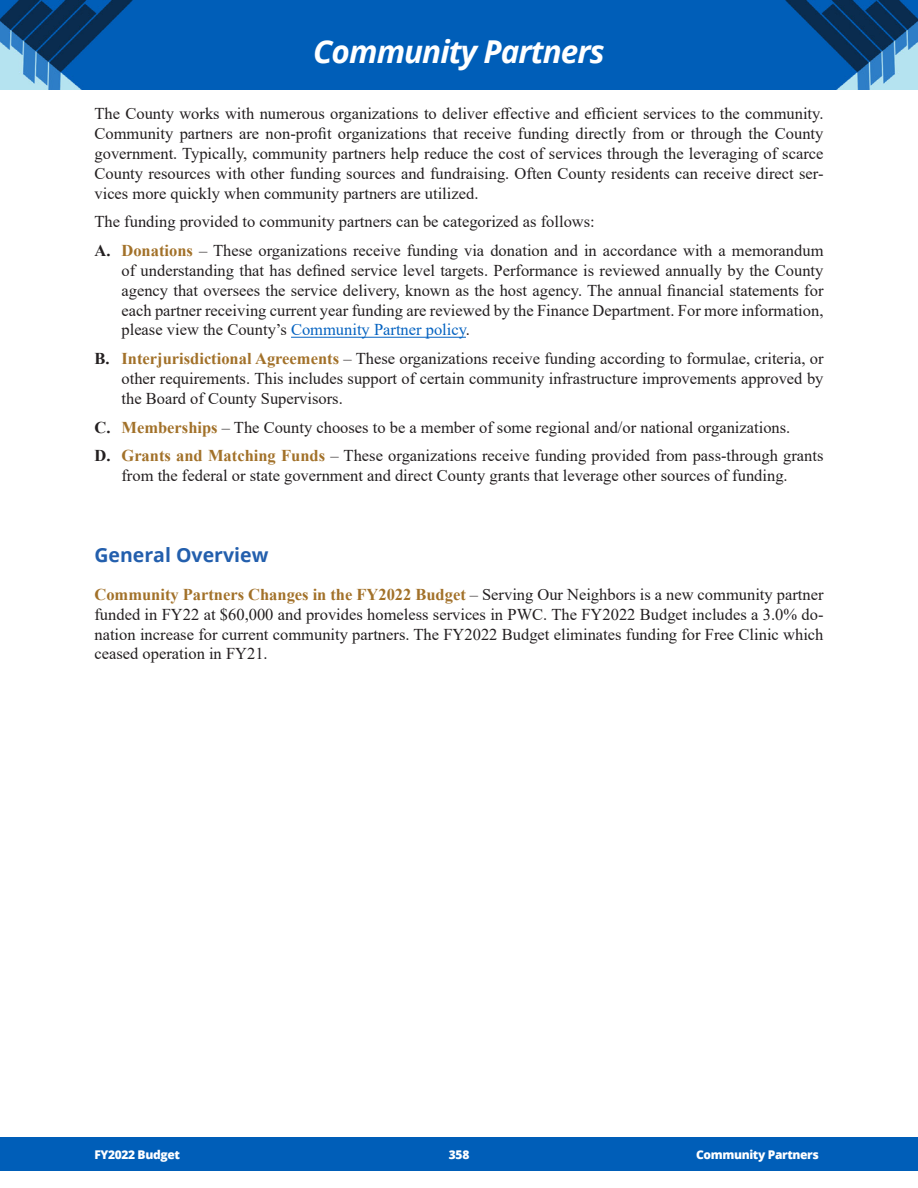
<style>
.page{position:relative;width:918px;height:1188px;background:#fff}
.page>*{position:absolute;margin:0;border:0;box-sizing:border-box;transform-origin:0 0}
.t1{font:italic 700 31.5px "Open Sans";letter-spacing:-.03em;color:#fff}
.Heading_L1{font:700 19.5px "Open Sans";color:#235fad}
.CP_Body{font:16.5px/19.8px "Times New Roman";color:#231f20;text-align:justify}
.t2{font:800 12px "Open Sans";letter-spacing:-.03em;color:#fff}
.s1{font-weight:700}
.s2{font-weight:700;color:#a27129}
.s3{color:#0563c1}
</style>
<div class="page">
<img style="left:0;top:1px;width:918px;height:88px">
<div style="left:0;top:1137px;width:918px;height:33px;background:#005eb8"></div>
<hr style="left:291px;top:337px;width:175px;height:1px;background:#0563c1">
<h1 class="t1" style="left:313px;top:29px;width:293px">Community Partners</h1>
<p class="CP_Body" style="left:94px;top:103px;width:731px">The County works with numerous organizations to deliver effective and efficient services to the community.<br>Community partners are non-profit organizations that receive funding directly from or through the County government. Typically, community partners help reduce the cost of services through the leveraging of scarce County resources with other funding sources and fundraising. Often County residents can receive direct ser&shy;vices more quickly when community partners are utilized.</p>
<p class="CP_Body" style="left:94px;top:211px;width:502px">The funding provided to community partners can be categorized as follows:</p>
<p class="CP_Body" style="left:122px;top:240px;width:704px;text-indent:-27px"><span class="s1">A.</span> <span class="s2">Donations</span> – These organizations receive funding via donation and in accordance with a memorandum of understanding that has defined service level targets. Performance is reviewed annually by the County agency that oversees the service delivery, known as the host agency. The annual financial statements for each partner receiving current year funding are reviewed by the Finance Department. For more information, please view the County’s <span class="s3">Community Partner policy</span>.</p>
<p class="CP_Body" style="left:122px;top:348px;width:704px;text-indent:-27px"><span class="s1">B.</span> <span class="s2">Interjurisdictional Agreements</span> – These organizations receive funding according to formulae, criteria, or other requirements. This includes support of certain community infrastructure improvements approved by the Board of County Supervisors.</p>
<p class="CP_Body" style="left:94px;top:417px;width:697px"><span class="s1">C.</span> <span class="s2">Memberships</span> – The County chooses to be a member of some regional and/or national organizations.</p>
<p class="CP_Body" style="left:94px;top:445px;width:731px;text-align:center"><span class="s1">D.</span> <span class="s2">Grants and Matching Funds</span> – These organizations receive funding provided from pass-through grants from the federal or state government and direct County grants that leverage other sources of funding.</p>
<p class="Heading_L1" style="left:94px;top:541px;width:175px">General Overview</p>
<p class="CP_Body" style="left:94px;top:584px;width:731px"><span class="s2">Community Partners Changes in the FY2022 Budget</span> – Serving Our Neighbors is a new community partner funded in FY22 at $60,000 and provides homeless services in PWC. The FY2022 Budget includes a 3.0% do&shy;nation increase for current community partners. The FY2022 Budget eliminates funding for Free Clinic which ceased operation in FY21.</p>
<p class="t2" style="left:94px;top:1146px;width:87px">FY2022 Budget</p>
<p class="t2" style="left:449px;top:1146px;width:22px">358</p>
<p class="t2" style="left:696px;top:1146px;width:124px">Community Partners</p>
</div>
